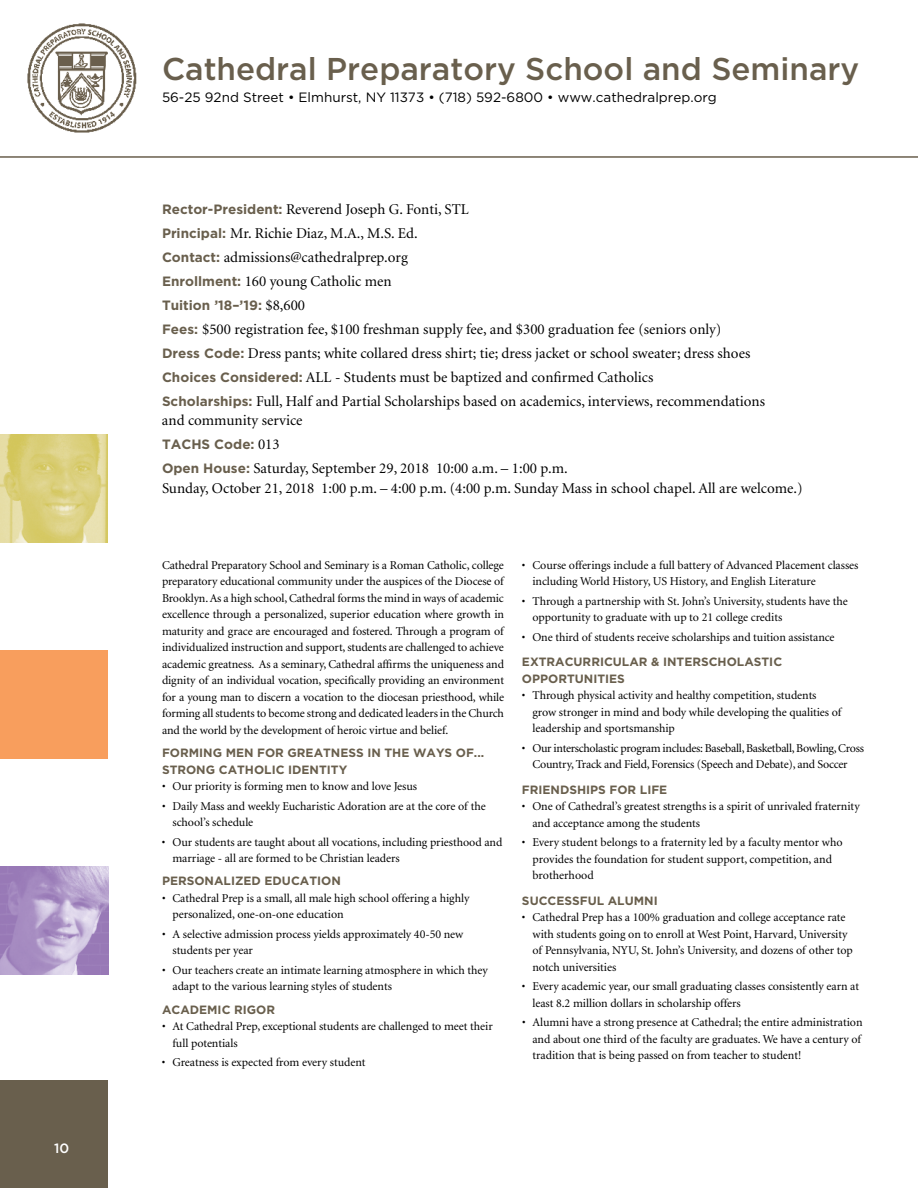
<style>
.page{position:relative;width:918px;height:1188px;background:#fff}
.page>*{position:absolute;margin:0;border:0;box-sizing:border-box;transform-origin:0 0}
.t1{font:500 31.5px "Gotham";color:#695f4d}
.t2{font:15px/24px "Minion";color:#000}
.t3{font:13.5px "Gotham";color:#000}
.t4{font:700 13.5px "Gotham";color:#695f4d}
.t5{font:500 13.5px "Gotham";color:#fff}
.t6{font:12px/16.5px "Minion";letter-spacing:-.005em;color:#000}
.t7{font:700 12px/16.5px "Gotham";color:#695f4d}
.t8{font:12px/16.5px "Minion";letter-spacing:-.025em;color:#000;text-align:center}
.s1{font-family:"Gotham";font-weight:700;font-size:13.5px;color:#695f4d}
.s2{font-family:"Minion";font-weight:400;font-size:15px;color:#000}
</style>
<div class="page">
<img style="left:0;top:435px;width:108px;height:108px">
<div style="left:0;top:651px;width:108px;height:108px;background:#f89e5d"></div>
<img style="left:0;top:866px;width:108px;height:108px">
<div style="left:0;top:1080px;width:108px;height:108px;background:#695f4d"></div>
<img style="left:27px;top:23px;width:109px;height:110px">
<hr style="left:0;top:156px;width:918px;height:2px;background:#695f4d">
<p class="t5" style="left:54px;top:1141px;width:17px">10</p>
<h1 class="t1" style="left:162px;top:51px;width:699px">Cathedral Preparatory School and Seminary</h1>
<p class="t3" style="left:162px;top:90px;width:556px">56-25 92nd Street • Elmhurst, NY 11373 • (718) 592-6800 • www.cathedralprep.org</p>
<p class="t2" style="left:162px;top:198px;width:308px"><span class="s1">Rector-President:</span> Reverend Joseph G. Fonti, STL <span class="s1">Principal:</span> Mr. Richie Diaz, M.A., M.S. Ed.<br><span class="s1">Contact:</span> admissions@cathedralprep.org <span class="s1">Enrollment:</span> 160 young Catholic men</p>
<p class="t4" style="left:162px;top:297px;width:145px">Tuition ’18–’19: <span class="s2">$8,600</span></p>
<p class="t2" style="left:162px;top:318px;width:605px"><span class="s1">Fees:</span> $500 registration fee, $100 freshman supply fee, and $300 graduation fee (seniors only)<br><span class="s1">Dress Code:</span> Dress pants; white collared dress shirt; tie; dress jacket or school sweater; dress shoes <span class="s1">Choices Considered:</span> ALL - Students must be baptized and confirmed Catholics<br><span class="s1">Scholarships:</span> Full, Half and Partial Scholarships based on academics, interviews, recommendations</p>
<p class="t2" style="left:162px;top:409px;width:142px">and community service</p>
<p class="t4" style="left:162px;top:437px;width:119px">TACHS Code: <span class="s2">013</span></p>
<p class="t2" style="left:162px;top:459px;width:642px;line-height:19.5px"><span class="s1">Open House:</span> Saturday, September 29, 2018 10:00 a.m. – 1:00 p.m.<br>Sunday, October 21, 2018 1:00 p.m. – 4:00 p.m. (4:00 p.m. Sunday Mass in school chapel. All are welcome.)</p>
<p class="t6" style="left:162px;top:557px;width:344px;text-align:justify">Cathedral Preparatory School and Seminary is a Roman Catholic, college preparatory educational community under the auspices of the Diocese of Brooklyn. As a high school, Cathedral forms the mind in ways of academic excellence through a personalized, superior education where growth in maturity and grace are encouraged and fostered. Through a program of individualized instruction and support, students are challenged to achieve academic greatness. As a seminary, Cathedral affirms the uniqueness and dignity of an individual vocation, specifically providing an environment for a young man to discern a vocation to the diocesan priesthood, while forming all students to become strong and dedicated leaders in the Church and the world by the development of heroic virtue and belief.</p>
<p class="t7" style="left:162px;top:744px;width:324px">FORMI NG MEN FOR GREATNESS I N THE WAYS OF...<br>STRONG CATHOLIC IDENTITY</p>
<p class="t6" style="left:162px;top:779px;width:257px">• Our priority is forming men to know and love Jesus</p>
<p class="t6" style="left:172px;top:798px;width:315px;text-indent:-10px">• Daily Mass and weekly Eucharistic Adoration are at the core of the school’s schedule</p>
<p class="t6" style="left:172px;top:834px;width:331px;text-indent:-10px">• Our students are taught about all vocations, including priesthood and marriage - all are formed to be Christian leaders</p>
<p class="t7" style="left:162px;top:873px;width:112px">PERSONALI ZED EDU</p>
<p class="t7" style="left:291px;top:873px;width:51px">CATION</p>
<p class="t6" style="left:172px;top:890px;width:299px;text-indent:-10px">• Cathedral Prep is a small, all male high school offering a highly personalized, one-on-one education</p>
<p class="t6" style="left:172px;top:926px;width:292px;text-indent:-10px">• A selective admission process yields approximately 40-50 new students per year</p>
<p class="t6" style="left:172px;top:962px;width:317px;text-indent:-10px">• Our teachers create an intimate learning atmosphere in which they adapt to the various learning styles of students</p>
<p class="t7" style="left:162px;top:1001px;width:115px">ACADEMIC RIGOR</p>
<p class="t6" style="left:172px;top:1019px;width:322px;text-indent:-10px">• At Cathedral Prep, exceptional students are challenged to meet their full potentials</p>
<p class="t6" style="left:162px;top:1055px;width:205px">• Greatness is expected from every student</p>
<p class="t6" style="left:532px;top:557px;width:328px;text-indent:-10px">• Course offerings include a full battery of Advanced Placement classes including World History, US History, and English Literature</p>
<p class="t6" style="left:532px;top:593px;width:317px;text-indent:-10px">• Through a partnership with St. John’s University, students have the opportunity to graduate with up to 21 college credits</p>
<p class="t6" style="left:522px;top:629px;width:314px">• One third of students receive scholarships and tuition assistance</p>
<p class="t7" style="left:522px;top:654px;width:262px">EXTRACURRICULAR &amp; I NTERSCHOLASTIC<br>OPPORTUNITIES</p>
<p class="t6" style="left:532px;top:688px;width:311px;text-indent:-10px">• Through physical activity and healthy competition, students grow stronger in mind and body while developing the qualities of leadership and sportsmanship</p>
<p class="t8" style="left:522px;top:740px;width:343px">• Our interscholastic program includes: Baseball,Basketball,Bowling,Cross<br>Country, Track and Field, Forensics (Speech and Debate), and Soccer</p>
<p class="t7" style="left:522px;top:781px;width:145px">FRIENDSHI PS FOR LI FE</p>
<p class="t6" style="left:532px;top:799px;width:329px;text-indent:-10px">• One of Cathedral’s greatest strengths is a spirit of unrivaled fraternity and acceptance among the students</p>
<p class="t6" style="left:532px;top:835px;width:312px;text-indent:-10px">• Every student belongs to a fraternity led by a faculty mentor who provides the foundation for student support, competition, and brotherhood</p>
<p class="t7" style="left:522px;top:892px;width:135px">SUCCESSFUL ALUMNI</p>
<p class="t6" style="left:532px;top:910px;width:322px;text-indent:-10px">• Cathedral Prep has a 100% graduation and college acceptance rate with students going on to enroll at West Point, Harvard, University of Pennsylvania, NYU, St. John’s University, and dozens of other top notch universities</p>
<p class="t6" style="left:532px;top:979px;width:328px;text-indent:-10px">• Every academic year, our small graduating classes consistently earn at least 8.2 million dollars in scholarship offers</p>
<p class="t6" style="left:532px;top:1015px;width:332px;text-align:justify;text-indent:-10px">• Alumni have a strong presence at Cathedral; the entire administration and about one third of the faculty are graduates. We have a century of tradition that is being passed on from teacher to student!</p>
</div>
